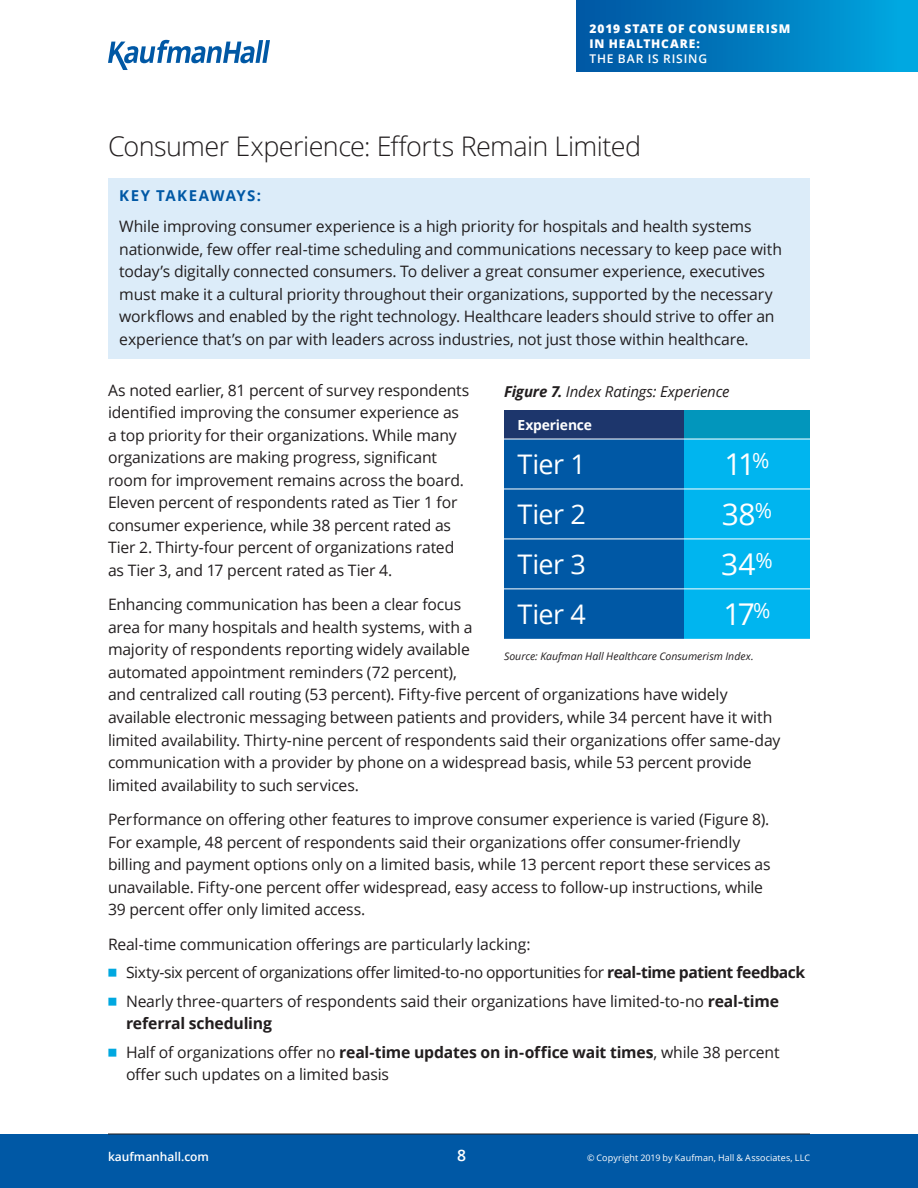
<style>
.page{position:relative;width:918px;height:1188px;background:#fff}
.page>*{position:absolute;margin:0;border:0;box-sizing:border-box;transform-origin:0 0}
.t1{font:30px "Open Sans";letter-spacing:-.05em;color:#fff}
.t2{font:300 27px "Open Sans";letter-spacing:-.025em;color:#221e1f}
.t3{font:27px "Open Sans";letter-spacing:-.02em;color:#fff}
.t4{font:15.75px/22.5px "Open Sans";letter-spacing:-.01em;color:#221e1f}
.t5{font:700 15.75px/28.5px "Open Sans";letter-spacing:-.015em;color:#221e1f}
.t6{font:600 15.75px "Open Sans";color:#fff}
.t7{font:italic 15px "Open Sans";letter-spacing:-.01em;color:#221e1f}
.t8{font:700 15px "Open Sans";letter-spacing:.09em;color:#0058a5}
.t9{font:700 13.8px "Open Sans";letter-spacing:-.01em;color:#fff}
.t10{font:800 12px/15px "Open Sans";letter-spacing:.075em;color:#fff}
.t11{font:600 12px "Open Sans";letter-spacing:.005em;color:#fff}
.t12{font:600 12px "Open Sans";letter-spacing:.075em;color:#fff}
.t13{font:italic 10.5px "Open Sans";letter-spacing:.005em;color:#221e1f}
.t14{font:9px "Open Sans";letter-spacing:.01em;color:#fff}
.s1{font-family:"Universal Std Newswith Comm Pi";color:#00a8e0}
.s2{font-weight:700}
.s3{font-family:"Universal Std Newswith Comm Pi";font-weight:400;color:#00a8e0}
.s4{font-weight:400}
</style>
<div class="page">
<div style="left:0;top:1134px;width:918px;height:54px;background:#0058a5"></div>
<hr style="left:108px;top:1134px;width:702px;height:1px;background:#221e1f">
<svg style="left:108px;top:40px;width:162px;height:30px"></svg>
<div style="left:576px;top:0;width:342px;height:72px;background:linear-gradient(to right,#00529f,#00a8e0)"></div>
<div style="left:108px;top:178px;width:702px;height:180px;background:#dcecf9"></div>
<div style="left:504px;top:410px;width:180px;height:29px;background:#1d366c"></div>
<div style="left:684px;top:410px;width:126px;height:29px;background:#0296bc"></div>
<svg style="left:504px;top:440px;width:306px;height:199px;background:#027fc4"></svg>
<hr style="left:504px;top:489px;width:180px;height:1px;background:#fff">
<hr style="left:684px;top:489px;width:126px;height:1px;background:#fff">
<hr style="left:504px;top:539px;width:180px;height:1px;background:#fff">
<hr style="left:684px;top:539px;width:126px;height:1px;background:#fff">
<hr style="left:504px;top:589px;width:180px;height:1px;background:#fff">
<hr style="left:684px;top:589px;width:126px;height:1px;background:#fff">
<p class="t10" style="left:590px;top:21px;width:202px">2019 STATE OF CONSUMERISM<br>IN HEALTHCARE:</p>
<p class="t12" style="left:590px;top:50px;width:119px">THE BAR IS RISING</p>
<h2 class="t2" style="left:108px;top:127px;width:535px">Consumer Experience: Efforts Remain Limited</h2>
<p class="t8" style="left:119px;top:185px;width:143px">KEY TAKEAWAYS:</p>
<p class="t4" style="left:119px;top:215px;width:664px">While improving consumer experience is a high priority for hospitals and health systems nationwide, few offer real-time scheduling and communications necessary to keep pace with today’s digitally connected consumers. To deliver a great consumer experience, executives must make it a cultural priority throughout their organizations, supported by the necessary workflows and enabled by the right technology. Healthcare leaders should strive to offer an experience that’s on par with leaders across industries, not just those within healthcare.</p>
<p class="t4" style="left:108px;top:379px;width:363px">As noted earlier, 81 percent of survey respondents identified improving the consumer experience as a top priority for their organizations. While many organizations are making progress, significant room for improvement remains across the board.<br>Eleven percent of respondents rated as Tier 1 for consumer experience, while 38 percent rated as Tier 2. Thirty-four percent of organizations rated as Tier 3, and 17 percent rated as Tier 4.</p>
<p class="t4" style="left:108px;top:593px;width:674px">Enhancing communication has been a clear focus<br>area for many hospitals and health systems, with a<br>majority of respondents reporting widely available<br>automated appointment reminders (72 percent),<br>and centralized call routing (53 percent). Fifty-five percent of organizations have widely available electronic messaging between patients and providers, while 34 percent have it with limited availability. Thirty-nine percent of respondents said their organizations offer same-day communication with a provider by phone on a widespread basis, while 53 percent provide limited availability to such services.</p>
<p class="t4" style="left:108px;top:808px;width:664px">Performance on offering other features to improve consumer experience is varied (Figure 8).<br>For example, 48 percent of respondents said their organizations offer consumer-friendly billing and payment options only on a limited basis, while 13 percent report these services as unavailable. Fifty-one percent offer widespread, easy access to follow-up instructions, while 39 percent offer only limited access.</p>
<p class="t4" style="left:108px;top:929px;width:699px;line-height:28.5px">Real-time communication offerings are particularly lacking:<br><span class="s1">◾</span> Sixty-six percent of organizations offer limited-to-no opportunities for <span class="s2">real-time patient feedback </span><span class="s1">◾</span> Nearly three-quarters of respondents said their organizations have limited-to-no <span class="s2">real-time</span></p>
<p class="t5" style="left:108px;top:1009px;width:673px;text-indent:18px">referral scheduling<br><span class="s3">◾</span> <span class="s4">Half of organizations offer no</span> real-time updates on in-office wait times<span class="s4">, while 38 percent</span></p>
<p class="t4" style="left:126px;top:1063px;width:264px">offer such updates on a limited basis</p>
<p class="t7" style="left:504px;top:381px;width:227px"><span class="s2">Figure 7.</span> Index Ratings: Experience</p>
<p class="t9" style="left:518px;top:415px;width:76px">Experience</p>
<h2 class="t3" style="left:518px;top:446px;width:70px">Tier 1</h2>
<h1 class="t1" style="left:724px;top:444px;width:47px">11<sup>%</sup></h1>
<h2 class="t3" style="left:518px;top:496px;width:70px">Tier 2</h2>
<h1 class="t1" style="left:722px;top:494px;width:52px">38<sup>%</sup></h1>
<h2 class="t3" style="left:518px;top:546px;width:70px">Tier 3</h2>
<h1 class="t1" style="left:721px;top:544px;width:53px">34<sup>%</sup></h1>
<h2 class="t3" style="left:518px;top:596px;width:70px">Tier 4</h2>
<h1 class="t1" style="left:724px;top:594px;width:48px">17<sup>%</sup></h1>
<p class="t13" style="left:504px;top:649px;width:251px">Source: Kaufman Hall Healthcare Consumerism Index.</p>
<p class="t11" style="left:108px;top:1148px;width:103px">kaufmanhall.com</p>
<p class="t6" style="left:457px;top:1144px;width:10px">8</p>
<p class="t14" style="left:587px;top:1152px;width:224px">© Copyright 2019 by Kaufman, Hall &amp; Associates, LLC</p>
</div>
